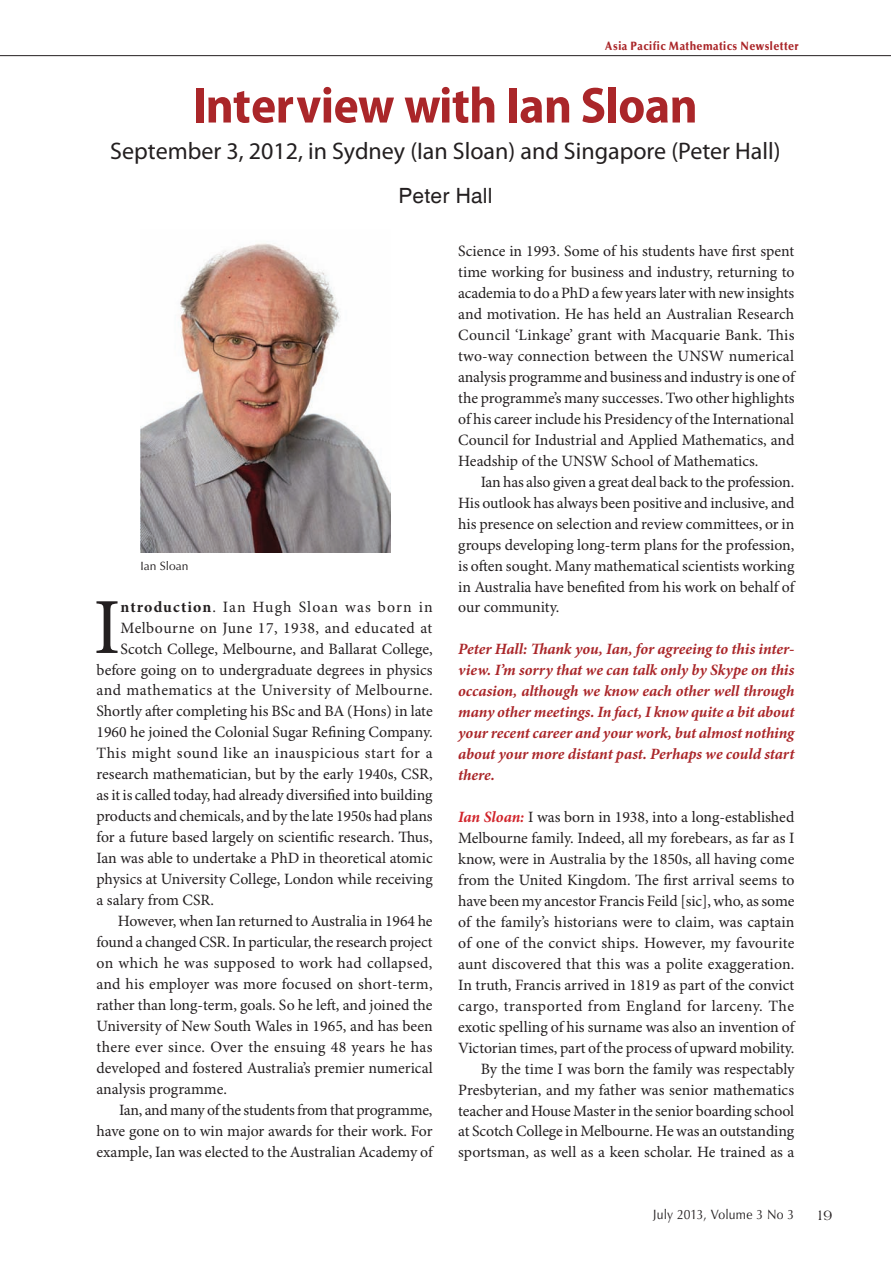
<style>
.page{position:relative;width:891px;height:1261px;background:#fff}
.page>*{position:absolute;margin:0;border:0;box-sizing:border-box;transform-origin:0 0}
.t1{font:79.5px "Minion Pro";color:#231f20}
.t2{font:700 semi-condensed 51px "Myriad Pro";letter-spacing:-.01em;color:#aa2629}
.t3{font:24px "Myriad Pro";color:#231f20}
.t4{font:21px "Helvetica";letter-spacing:.01em;color:#231f20}
.t5{font:15.75px/21px "Minion Pro";color:#231f20;text-align:justify}
.t6{font:italic 700 15.75px/21px "Minion Pro";letter-spacing:-.005em;color:#aa2629;text-align:justify}
.t7{font:15.75px "Minion Pro";letter-spacing:.03em;color:#231f20}
.t8{font:15.75px "Minion Pro";letter-spacing:.02em;color:#231f20}
.t9{font:15.75px "Minion Pro";letter-spacing:.07em;color:#231f20}
.t10{font:15px "Americana Std";color:#231f20;scale:.9 1}
.t11{font:13.5px "Optima LT Std";letter-spacing:.01em;color:#231f20;scale:.9 1}
.t12{font:900 12px "Optima LT Std";letter-spacing:.04em;color:#aa2629;scale:.9 1}
.t13{font:12px "Optima LT Std";color:#231f20}
.s1{font-weight:700}
.s2{font-weight:700;font-style:italic;color:#d1232a}
</style>
<div class="page">
<img style="left:140px;top:243px;width:251px;height:309px">
<hr style="left:0;top:55px;width:890px;height:1px;background:#231f20">
<p class="t12" style="left:605px;top:39px;width:216px">Asia Pacific Mathematics Newsletter</p>
<h2 class="t2" style="left:193px;top:77px;width:505px">Interview with Ian Sloan</h2>
<h3 class="t3" style="left:110px;top:137px;width:671px">September 3, 2012, in Sydney (Ian Sloan) and Singapore (Peter Hall)</h3>
<h3 class="t4" style="left:398px;top:184px;width:96px">Peter Hall</h3>
<p class="t13" style="left:140px;top:559px;width:50px">Ian Sloan</p>
<h1 class="t1" style="left:93px;top:580px;width:29px">I</h1>
<p class="t9" style="left:120px;top:597px;width:313px"><span class="s1">ntroduction</span>. Ian Hugh Sloan was born in</p>
<p class="t7" style="left:120px;top:618px;width:313px">Melbourne on June 17, 1938, and educated at</p>
<p class="t5" style="left:120px;top:638px;width:313px">Scotch College, Melbourne, and Ballarat College,</p>
<p class="t5" style="left:96px;top:659px;width:337px">before going on to undergraduate degrees in physics</p>
<p class="t7" style="left:96px;top:681px;width:338px">and mathematics at the University of Melbourne.</p>
<p class="t5" style="left:96px;top:701px;width:337px">Shortly after completing his BSc and BA (Hons) in late</p>
<p class="t5" style="left:96px;top:722px;width:337px">1960 he joined the Colonial Sugar Refining Company.</p>
<p class="t7" style="left:96px;top:744px;width:337px">This might sound like an inauspicious start for a</p>
<p class="t5" style="left:96px;top:764px;width:337px">research mathematician, but by the early 1940s, CSR,</p>
<p class="t5" style="left:96px;top:785px;width:337px">as it is called today, had already diversified into building</p>
<p class="t5" style="left:96px;top:806px;width:337px">products and chemicals, and by the late 1950s had plans</p>
<p class="t5" style="left:96px;top:827px;width:337px">for a future based largely on scientific research. Thus,</p>
<p class="t5" style="left:96px;top:848px;width:337px">Ian was able to undertake a PhD in theoretical atomic</p>
<p class="t5" style="left:96px;top:869px;width:337px">physics at University College, London while receiving</p>
<p class="t5" style="left:96px;top:890px;width:119px">a salary from CSR.</p>
<p class="t5" style="left:118px;top:911px;width:316px">However, when Ian returned to Australia in 1964 he</p>
<p class="t5" style="left:96px;top:932px;width:337px">found a changed CSR. In particular, the research project</p>
<p class="t8" style="left:96px;top:953px;width:337px">on which he was supposed to work had collapsed,</p>
<p class="t5" style="left:96px;top:974px;width:337px">and his employer was more focused on short-term,</p>
<p class="t5" style="left:96px;top:995px;width:337px">rather than long-term, goals. So he left, and joined the</p>
<p class="t5" style="left:96px;top:1016px;width:337px">University of New South Wales in 1965, and has been</p>
<p class="t8" style="left:96px;top:1037px;width:337px">there ever since. Over the ensuing 48 years he has</p>
<p class="t5" style="left:96px;top:1058px;width:337px">developed and fostered Australia’s premier numerical</p>
<p class="t5" style="left:96px;top:1079px;width:132px">analysis programme.</p>
<p class="t5" style="left:119px;top:1100px;width:315px">Ian, and many of the students from that programme,</p>
<p class="t5" style="left:96px;top:1121px;width:337px">have gone on to win major awards for their work. For</p>
<p class="t5" style="left:96px;top:1142px;width:337px">example, Ian was elected to the Australian Academy of</p>
<p class="t5" style="left:458px;top:241px;width:338px">Science in 1993. Some of his students have first spent time working for business and industry, returning to academia to do a PhD a few years later with new insights and motivation. He has held an Australian Research Council ‘Linkage’ grant with Macquarie Bank. This two-way connection between the UNSW numerical analysis programme and business and industry is one of the programme’s many successes. Two other highlights of his career include his Presidency of the International Council for Industrial and Applied Mathematics, and Headship of the UNSW School of Mathematics.</p>
<p class="t5" style="left:458px;top:472px;width:338px;text-indent:23px">Ian has also given a great deal back to the profession.<br>His outlook has always been positive and inclusive, and his presence on selection and review committees, or in groups developing long-term plans for the profession, is often sought. Many mathematical scientists working in Australia have benefited from his work on behalf of our community.</p>
<p class="t6" style="left:458px;top:639px;width:337px">Peter Hall: Thank you, Ian, for agreeing to this inter&shy;view. I’m sorry that we can talk only by Skype on this occasion, although we know each other well through many other meetings. In fact, I know quite a bit about your recent career and your work, but almost nothing about your more distant past. Perhaps we could start there.</p>
<p class="t5" style="left:458px;top:807px;width:338px;text-align:right"><span class="s2">Ian Sloan:</span> I was born in 1938, into a long-established Melbourne family. Indeed, all my forebears, as far as I know, were in Australia by the 1850s, all having come from the United Kingdom. The first arrival seems to have been my ancestor Francis Feild [sic], who, as some of the family’s historians were to claim, was captain of one of the convict ships. However, my favourite aunt discovered that this was a polite exaggeration.<br>In truth, Francis arrived in 1819 as part of the convict cargo, transported from England for larceny. The exotic spelling of his surname was also an invention of Victorian times, part of the process of upward mobility.<br>By the time I was born the family was respectably Presbyterian, and my father was senior mathematics teacher and House Master in the senior boarding school at Scotch College in Melbourne. He was an outstanding sportsman, as well as a keen scholar. He trained as a</p>
<p class="t11" style="left:653px;top:1206px;width:158px">July 2013, Volume 3 No 3</p>
<p class="t10" style="left:815px;top:1206px;width:20px">19</p>
</div>
